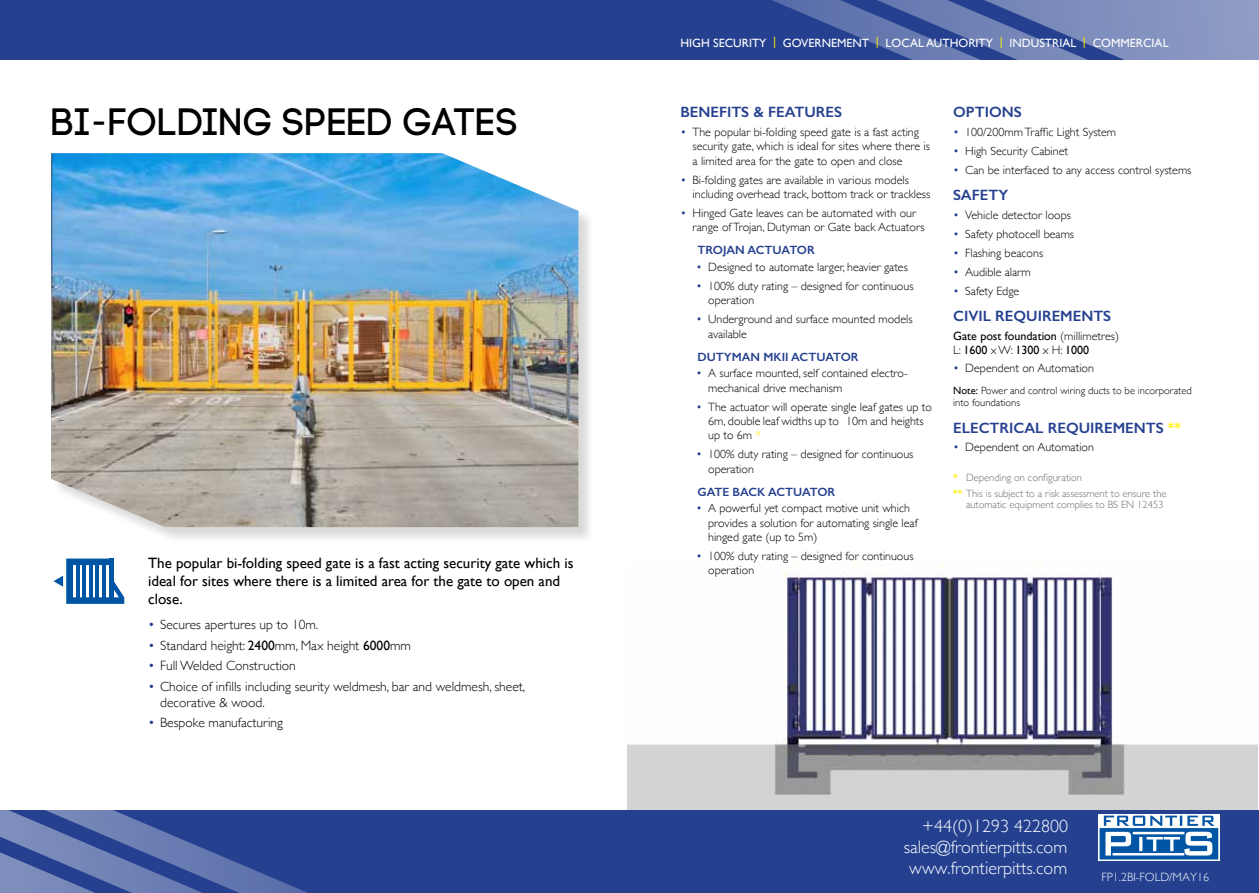
<style>
.page{position:relative;width:1259px;height:893px;background:#fff}
.page>*{position:absolute;margin:0;border:0;box-sizing:border-box;transform-origin:0 0}
.t1{font:38.1px "Code Pro";color:#000}
.t2{font:300 18px/21.1px "Gill Sans";color:#f7fcff;text-align:right}
.t3{font:15px/18px "Gill Sans";color:#000}
.t4{font:600 15px "Gill Sans";color:#25408f}
.t5{font:300 13.5px/16.2px "Gill Sans";color:#000}
.t6{font:300 12px/14.4px "Gill Sans";color:#000}
.t7{font:12px "Gill Sans";color:#fff}
.t8{font:12px/14.4px "Gill Sans";color:#000}
.t9{font:600 12px "Gill Sans";color:#25408f}
.t10{font:300 12px "Gill Sans";color:#f7fcff}
.t11{font:300 10.5px/15.6px "Gill Sans";color:#6d6e71}
.t12{font:300 10.5px/12.6px "Gill Sans";color:#000}
.s1{color:#fff200}
.s2{color:#25408f}
.s3{font-weight:400}
.s4{font-weight:300}
.s5{font-weight:600;color:#fff200}
</style>
<div class="page">
<img style="left:627px;top:564px;width:630px;height:246px">
<div style="left:0;top:810px;width:1259px;height:83px;background:#25408f"></div>
<svg style="left:0;top:810px;width:308px;height:83px"></svg>
<div style="left:0;top:0;width:1259px;height:60px;background:#25408f"></div>
<svg style="left:772px;top:0;width:487px;height:60px"></svg>
<div style="left:51px;top:153px;width:544px;height:391px;background:#000;opacity:.15"></div>
<img style="left:51px;top:153px;width:527px;height:374px">
<svg style="left:54px;top:559px;width:70px;height:45px"></svg>
<img style="left:1098px;top:814px;width:121px;height:47px">
<p class="t7" style="left:680px;top:35px;width:489px">High Security <span class="s1">|</span> Governement <span class="s1">|</span> Local Authority <span class="s1">|</span> Industrial <span class="s1">|</span> Commercial</p>
<h1 class="t1" style="left:51px;top:101px;width:469px">BI-FOLDING SPEED GATES</h1>
<p class="t4" style="left:680px;top:103px;width:161px">BENEFITS &amp; FEATURES</p>
<p class="t6" style="left:692px;top:124px;width:239px;text-indent:-12px"><span class="s2">•</span> The popular bi-folding speed gate is a fast acting security gate, which is ideal for sites where there is a limited area for the gate to open and close</p>
<p class="t6" style="left:692px;top:172px;width:239px;text-indent:-12px"><span class="s2">•</span> Bi-folding gates are available in various models including overhead track, bottom track or trackless</p>
<p class="t6" style="left:692px;top:205px;width:234px;text-indent:-12px"><span class="s2">•</span> Hinged Gate leaves can be automated with our range of Trojan, Dutyman or Gate back Actuators</p>
<p class="t9" style="left:697px;top:243px;width:91px">TROJAN ACTUATO</p>
<p class="t9" style="left:807px;top:243px;width:9px">R</p>
<p class="t6" style="left:696px;top:259px;width:213px"><span class="s2">•</span> Designed to automate larger, heavier gates</p>
<p class="t6" style="left:708px;top:278px;width:207px;text-indent:-12px"><span class="s2">•</span> 100% duty rating – designed for continuous operation</p>
<p class="t6" style="left:708px;top:311px;width:206px;text-indent:-12px"><span class="s2">•</span> Underground and surface mounted models available</p>
<p class="t9" style="left:697px;top:349px;width:134px">DUTYMAN MKII ACTUATO</p>
<p class="t9" style="left:851px;top:349px;width:9px">R</p>
<p class="t6" style="left:708px;top:365px;width:201px;text-indent:-12px"><span class="s2">•</span> A surface mounted, self contained electro&shy;mechanical drive mechanism</p>
<p class="t6" style="left:708px;top:399px;width:225px;text-indent:-12px"><span class="s2">•</span> The actuator will operate single leaf gates up to<br>6m, double leaf widths up to 10m and heights up to 6m <span class="s1">*</span></p>
<p class="t6" style="left:708px;top:446px;width:207px;text-indent:-12px"><span class="s2">•</span> 100% duty rating – designed for continuous operation</p>
<p class="t9" style="left:697px;top:484px;width:111px">GAT E BAC K ACTUATO</p>
<p class="t9" style="left:827px;top:484px;width:9px">R</p>
<p class="t6" style="left:708px;top:501px;width:211px;text-indent:-12px"><span class="s2">•</span> A powerful yet compact motive unit which provides a solution for automating single leaf hinged gate (up to 5m)</p>
<p class="t6" style="left:708px;top:548px;width:207px;text-indent:-12px"><span class="s2">•</span> 100% duty rating – designed for continuous operation</p>
<p class="t3" style="left:148px;top:554px;width:427px">The popular bi-folding speed gate is a fast acting security gate which is ideal for sites where there is a limited area for the gate to open and close.</p>
<p class="t5" style="left:148px;top:616px;width:172px"><span class="s2">•</span> Secures apertures up to 10m.</p>
<p class="t5" style="left:148px;top:637px;width:264px"><span class="s2">•</span> Standard height: <span class="s3">2400</span>mm, Max height <span class="s3">6000</span>mm</p>
<p class="t5" style="left:148px;top:657px;width:149px"><span class="s2">•</span> Full Welded Construction</p>
<p class="t5" style="left:160px;top:678px;width:367px;text-indent:-12px"><span class="s2">•</span> Choice of infills including seurity weldmesh, bar and weldmesh, sheet, decorative &amp; wood.</p>
<p class="t5" style="left:148px;top:714px;width:136px"><span class="s2">•</span> Bespoke manufacturing</p>
<p class="t4" style="left:953px;top:103px;width:68px">OPTIONS</p>
<p class="t6" style="left:953px;top:124px;width:164px"><span class="s2">•</span> 100/200mm Traffic Light System</p>
<p class="t6" style="left:953px;top:143px;width:116px"><span class="s2">•</span> High Security Cabinet</p>
<p class="t6" style="left:953px;top:162px;width:240px"><span class="s2">•</span> Can be interfaced to any access control systems</p>
<p class="t4" style="left:953px;top:186px;width:57px">SAFETY</p>
<p class="t6" style="left:953px;top:207px;width:119px"><span class="s2">•</span> Vehicle detector loops</p>
<p class="t6" style="left:953px;top:226px;width:122px"><span class="s2">•</span> Safety photocell beams</p>
<p class="t6" style="left:953px;top:245px;width:91px"><span class="s2">•</span> Flashing beacons</p>
<p class="t6" style="left:953px;top:264px;width:79px"><span class="s2">•</span> Audible alarm</p>
<p class="t6" style="left:953px;top:283px;width:68px"><span class="s2">•</span> Safety Edge</p>
<p class="t4" style="left:953px;top:307px;width:150px">CIVIL REQUIREMENTS</p>
<p class="t8" style="left:953px;top:329px;width:167px">Gate post foundation <span class="s4">(millimetres)<br>L:</span> 1600 <span class="s4">x W:</span> 1300 <span class="s4">x H:</span> 1000</p>
<p class="t6" style="left:953px;top:361px;width:142px"><span class="s2">•</span> Dependent on Automation</p>
<p class="t12" style="left:953px;top:383px;width:240px"><span class="s3">Note:</span> Power and control wiring ducts to be incorporated into foundations</p>
<p class="t4" style="left:953px;top:419px;width:71px">ELECTRICAL</p>
<p class="t4" style="left:1047px;top:419px;width:135px">REQUIREMENTS <span class="s1">**</span></p>
<p class="t6" style="left:953px;top:440px;width:142px"><span class="s2">•</span> Dependent on Automation</p>
<p class="t11" style="left:953px;top:470px;width:215px"><span class="s5">*</span> Depending on configuration<br><span class="s5">**</span> This is subject to a risk assessment to ensure the</p>
<p class="t11" style="left:966px;top:496px;width:199px">automatic equipment complies to BS EN 12453</p>
<h2 class="t2" style="left:904px;top:815px;width:166px">+44(0)1293 422800 sales@frontierpitts.com www.frontierpitts.com</h2>
<p class="t10" style="left:1101px;top:867px;width:109px">FP1.2BI-FOLD/MAY16</p>
</div>
